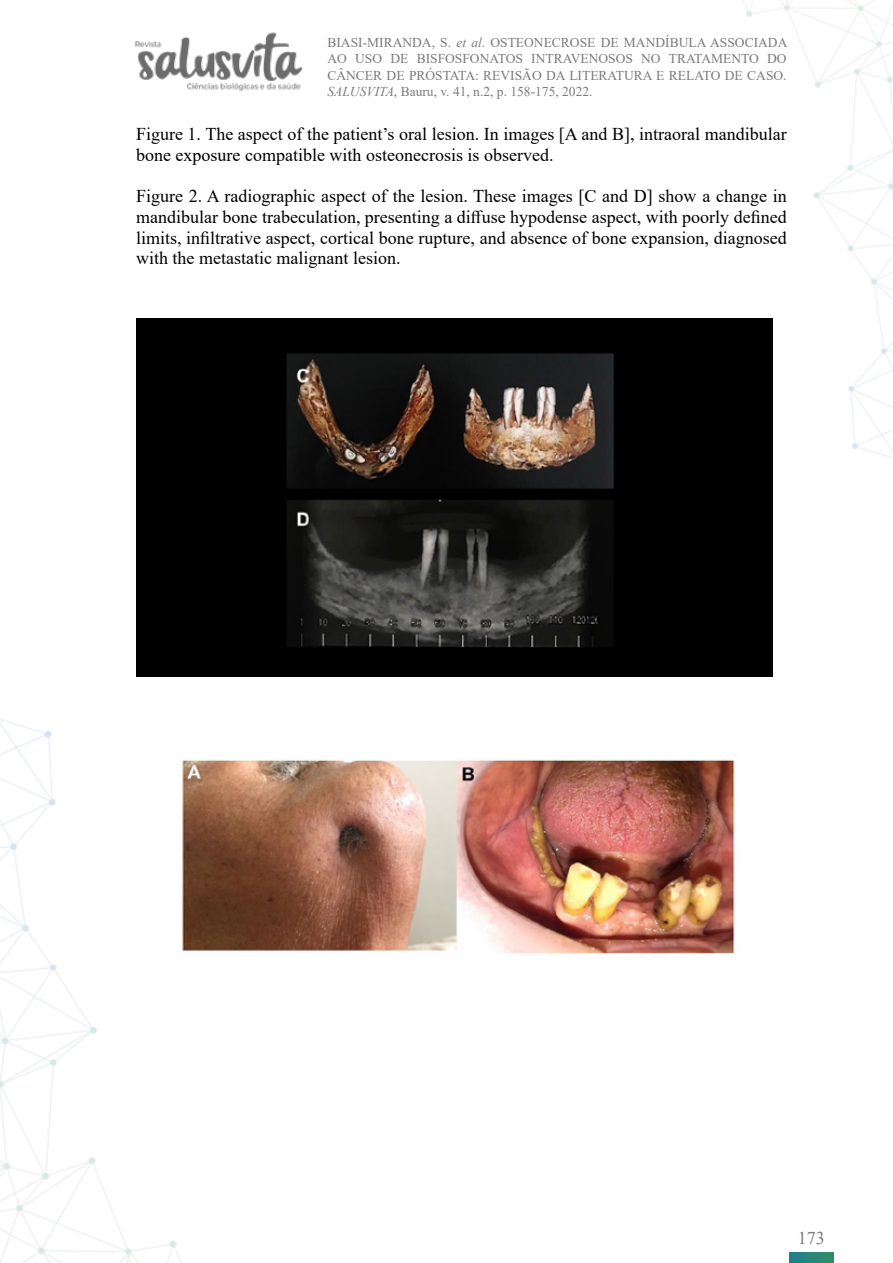
<style>
.page{position:relative;width:893px;height:1263px;background:#fff}
.page>*{position:absolute;margin:0;border:0;box-sizing:border-box;transform-origin:0 0}
.t1{font:18px/20.7px "Times New Roman";color:#000}
.t2{font:18px "Times New Roman";color:#7a7a7a}
.t3{font:13.5px/16.5px "Times New Roman";color:#7a7a7a;text-align:justify}
.s1{font-style:italic}
</style>
<div class="page">
<img style="left:0;top:718px;width:182px;height:545px">
<img style="left:729px;top:0;width:164px;height:458px">
<img style="left:789px;top:1253px;width:44px;height:10px">
<img style="left:135px;top:32px;width:168px;height:59px">
<img style="left:136px;top:319px;width:637px;height:357px">
<img style="left:136px;top:718px;width:599px;height:318px">
<p class="t3" style="left:327px;top:33px;width:461px">BIASI-MIRANDA, S. <span class="s1">et al</span>. OSTEONECROSE DE MANDÍBULA ASSOCIADA AO USO DE BISFOSFONATOS INTRAVENOSOS NO TRATAMENTO DO CÂNCER DE PRÓSTATA: REVISÃO DA LITERATURA E RELATO DE CASO.<br><span class="s1">SALUSVITA</span>, Bauru, v. 41, n.2, p. 158-175, 2022.</p>
<p class="t1" style="left:136px;top:123px;width:652px">Figure 1. The aspect of the patient’s oral lesion. In images [A and B], intraoral mandibular bone exposure compatible with osteonecrosis is observed.</p>
<p class="t1" style="left:136px;top:185px;width:652px;text-align:justify">Figure 2. A radiographic aspect of the lesion. These images [C and D] show a change in mandibular bone trabeculation, presenting a diffuse hypodense aspect, with poorly defined limits, infiltrative aspect, cortical bone rupture, and absence of bone expansion, diagnosed with the metastatic malignant lesion.</p>
<p class="t2" style="left:798px;top:1226px;width:28px">173</p>
</div>
